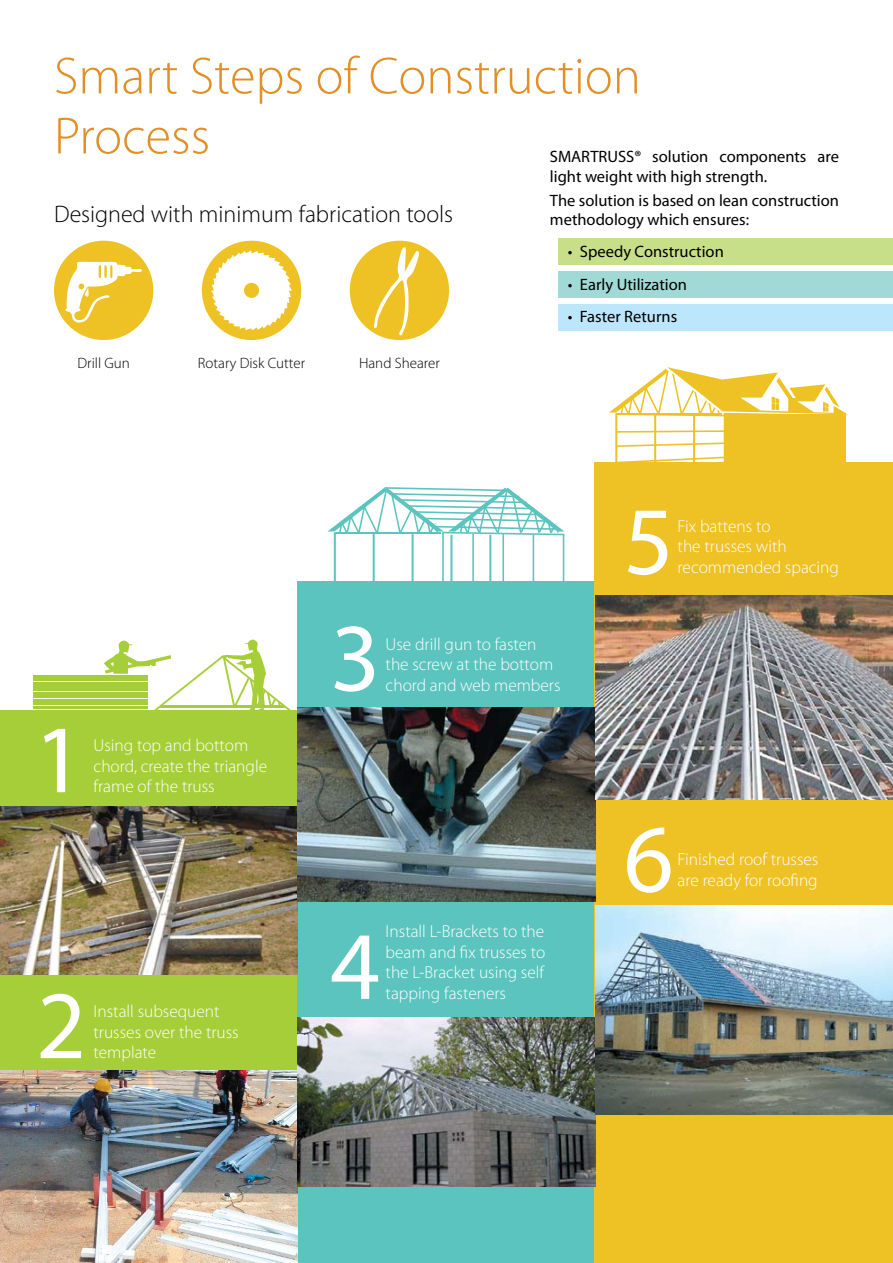
<style>
.page{position:relative;width:893px;height:1263px;background:#fff}
.page>*{position:absolute;margin:0;border:0;box-sizing:border-box;transform-origin:0 0}
.t1{font:97.35px "Myriad Pro";color:#fff}
.t2{font:300 52.5px/60px "Myriad Pro";color:#e28f26}
.t3{font:300 24px "Myriad Pro";color:#000}
.t4{font:300 17.4px/20.5px "Myriad Pro";color:#fff}
.t5{font:16.5px/19.5px "Myriad Pro";color:#000}
.t6{font:300 15px "Myriad Pro";color:#000}
</style>
<div class="page">
<div style="left:558px;top:238px;width:335px;height:27px;background:#c8df89"></div>
<div style="left:558px;top:271px;width:335px;height:27px;background:#a0d9d5"></div>
<div style="left:558px;top:304px;width:335px;height:27px;background:#bce6fb"></div>
<div style="left:0;top:710px;width:298px;height:553px;background:#a6ce39"></div>
<div style="left:297px;top:581px;width:298px;height:682px;background:#5bc4be"></div>
<div style="left:595px;top:462px;width:298px;height:801px;background:#eec224"></div>
<div style="left:350px;top:241px;width:99px;height:99px;background:#eec224;border-radius:50%"></div>
<svg style="left:373px;top:247px;width:46px;height:90px"></svg>
<div style="left:54px;top:241px;width:99px;height:99px;background:#eec224;border-radius:50%"></div>
<svg style="left:63px;top:261px;width:79px;height:63px"></svg>
<div style="left:202px;top:241px;width:99px;height:99px;background:#eec224;border-radius:50%"></div>
<svg style="left:211px;top:250px;width:81px;height:80px"></svg>
<img style="left:0;top:806px;width:298px;height:169px">
<img style="left:298px;top:707px;width:297px;height:194px">
<img style="left:595px;top:595px;width:298px;height:204px">
<img style="left:0;top:1070px;width:298px;height:193px">
<img style="left:298px;top:1018px;width:297px;height:168px">
<img style="left:595px;top:906px;width:298px;height:208px">
<hr style="left:615px;top:413px;width:2px;height:62px;background:#eec224">
<hr style="left:654px;top:415px;width:2px;height:57px;background:#eec224">
<hr style="left:693px;top:415px;width:2px;height:54px;background:#eec224">
<hr style="left:844px;top:416px;width:2px;height:46px;background:#eec224">
<svg style="left:617px;top:454px;width:107px;height:8px"></svg>
<svg style="left:617px;top:441px;width:107px;height:6px"></svg>
<svg style="left:617px;top:430px;width:107px;height:3px"></svg>
<svg style="left:609px;top:367px;width:239px;height:50px"></svg>
<hr style="left:334px;top:532px;width:2px;height:62px;background:#5bc4be">
<hr style="left:373px;top:534px;width:2px;height:57px;background:#5bc4be">
<hr style="left:412px;top:534px;width:2px;height:54px;background:#5bc4be">
<hr style="left:450px;top:535px;width:2px;height:50px;background:#5bc4be">
<hr style="left:489px;top:535px;width:2px;height:46px;background:#5bc4be">
<hr style="left:442px;top:532px;width:2px;height:62px;background:#5bc4be">
<hr style="left:472px;top:534px;width:2px;height:57px;background:#5bc4be">
<hr style="left:502px;top:534px;width:2px;height:54px;background:#5bc4be">
<hr style="left:533px;top:535px;width:1px;height:50px;background:#5bc4be">
<hr style="left:563px;top:535px;width:1px;height:46px;background:#5bc4be">
<svg style="left:327px;top:487px;width:237px;height:48px"></svg>
<hr style="left:34px;top:675px;width:114px;height:2px;background:#a6ce39">
<hr style="left:34px;top:678px;width:114px;height:3px;background:#a6ce39">
<hr style="left:34px;top:682px;width:114px;height:2px;background:#a6ce39">
<hr style="left:34px;top:685px;width:114px;height:3px;background:#a6ce39">
<hr style="left:34px;top:689px;width:114px;height:2px;background:#a6ce39">
<hr style="left:34px;top:692px;width:114px;height:3px;background:#a6ce39">
<hr style="left:34px;top:696px;width:114px;height:2px;background:#a6ce39">
<hr style="left:34px;top:699px;width:114px;height:2px;background:#a6ce39">
<hr style="left:34px;top:702px;width:114px;height:3px;background:#a6ce39">
<hr style="left:34px;top:706px;width:114px;height:2px;background:#a6ce39">
<svg style="left:104px;top:639px;width:187px;height:71px"></svg>
<div style="left:724px;top:414px;width:121px;height:64px;background:#eec224"></div>
<h2 class="t2" style="left:54px;top:47px;width:588px">Smart Steps of Construction<br>Process</h2>
<p class="t5" style="left:550px;top:147px;width:290px">SMARTRUSS® solution components are light weight with high strength.</p>
<p class="t5" style="left:550px;top:190px;width:290px">The solution is based on lean construction methodology which ensures:</p>
<p class="t5" style="left:568px;top:242px;width:157px">• Speedy Construction</p>
<p class="t5" style="left:568px;top:274px;width:120px">• Early Utilization</p>
<p class="t5" style="left:568px;top:306px;width:111px">• Faster Returns</p>
<h3 class="t3" style="left:54px;top:201px;width:401px">Designed with minimum fabrication tools</h3>
<p class="t6" style="left:77px;top:354px;width:54px">Drill Gun</p>
<p class="t6" style="left:198px;top:354px;width:109px">Rotary Disk Cutter</p>
<p class="t6" style="left:359px;top:354px;width:82px">Hand Shearer</p>
<h1 class="t1" style="left:34px;top:699px;width:51px">1</h1>
<p class="t4" style="left:94px;top:735px;width:175px">Using top and bottom chord, create the triangle frame of the truss</p>
<h1 class="t1" style="left:36px;top:965px;width:51px">2</h1>
<p class="t4" style="left:94px;top:1001px;width:147px">Install subsequent trusses over the truss template</p>
<h1 class="t1" style="left:330px;top:598px;width:51px">3</h1>
<p class="t4" style="left:386px;top:634px;width:176px">Use drill gun to fasten the screw at the bottom chord and web members</p>
<p class="t4" style="left:386px;top:922px;width:161px;text-align:justify">Install L-Brackets to the beam and fix trusses to the L-Bracket using self tapping fasteners</p>
<h1 class="t1" style="left:330px;top:906px;width:51px">4</h1>
<h1 class="t1" style="left:624px;top:481px;width:51px">5</h1>
<p class="t4" style="left:678px;top:516px;width:163px">Fix battens to<br>the trusses with recommended spacing</p>
<h1 class="t1" style="left:624px;top:799px;width:51px">6</h1>
<p class="t4" style="left:678px;top:849px;width:142px">Finished roof trusses are ready for roofing</p>
</div>
